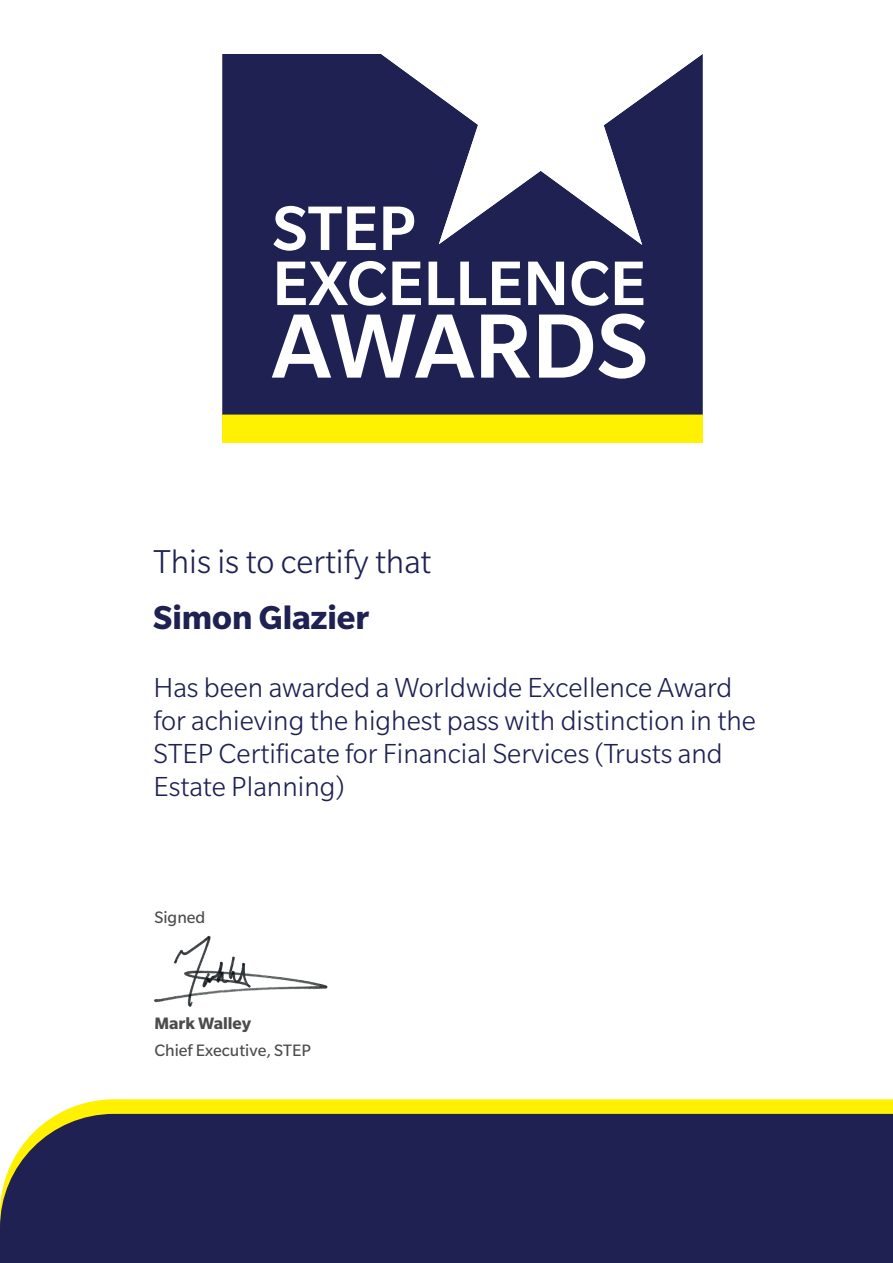
<style>
.page{position:relative;width:893px;height:1263px;background:#fff}
.page>*{position:absolute;margin:0;border:0;box-sizing:border-box;transform-origin:0 0}
.t1{font:300 36px "Slate Std";color:#1e2152}
.t2{font:700 36px "Slate Std";color:#1e2152}
.t3{font:300 30px/33px "Slate Std";color:#1e2152}
.t4{font:18px "Slate Std";color:#4b4c4d}
.t5{font:700 18px "Slate Std";color:#4b4c4d}
</style>
<div class="page">
<svg style="left:58px;top:1099px;width:835px;height:15px;background:#fdf00b"></svg>
<div style="left:0;top:1114px;width:893px;height:149px;background:#1e2152"></div>
<div style="left:222px;top:415px;width:481px;height:28px;background:#fff101"></div>
<div style="left:222px;top:54px;width:481px;height:361px;background:#1e2152"></div>
<svg style="left:381px;top:54px;width:321px;height:191px;fill:#1e2152"></svg>
<svg style="left:277px;top:261px;width:109px;height:45px"></svg>
<svg style="left:392px;top:262px;width:29px;height:43px"></svg>
<svg style="left:429px;top:262px;width:25px;height:43px"></svg>
<svg style="left:460px;top:262px;width:26px;height:43px"></svg>
<svg style="left:492px;top:262px;width:29px;height:43px"></svg>
<svg style="left:528px;top:262px;width:36px;height:43px"></svg>
<svg style="left:572px;top:261px;width:37px;height:45px"></svg>
<svg style="left:615px;top:262px;width:28px;height:43px"></svg>
<svg style="left:272px;top:315px;width:202px;height:63px"></svg>
<svg style="left:481px;top:315px;width:49px;height:63px"></svg>
<svg style="left:539px;top:314px;width:106px;height:65px"></svg>
<svg style="left:273px;top:206px;width:103px;height:45px"></svg>
<svg style="left:383px;top:207px;width:31px;height:43px"></svg>
<img style="left:154px;top:935px;width:174px;height:72px">
<p class="t1" style="left:153px;top:543px;width:279px">This is to certify that</p>
<p class="t2" style="left:153px;top:598px;width:218px">Simon Glazier</p>
<p class="t3" style="left:153px;top:671px;width:604px">Has been awarded a Worldwide Excellence Award for achieving the highest pass with distinction in the STEP Certificate for Financial Services (Trusts and Estate Planning)</p>
<p class="t4" style="left:154px;top:908px;width:53px">Signed</p>
<p class="t5" style="left:154px;top:1014px;width:98px">Mark Walley</p>
<p class="t4" style="left:154px;top:1040px;width:158px">Chief Executive, STEP</p>
</div>
